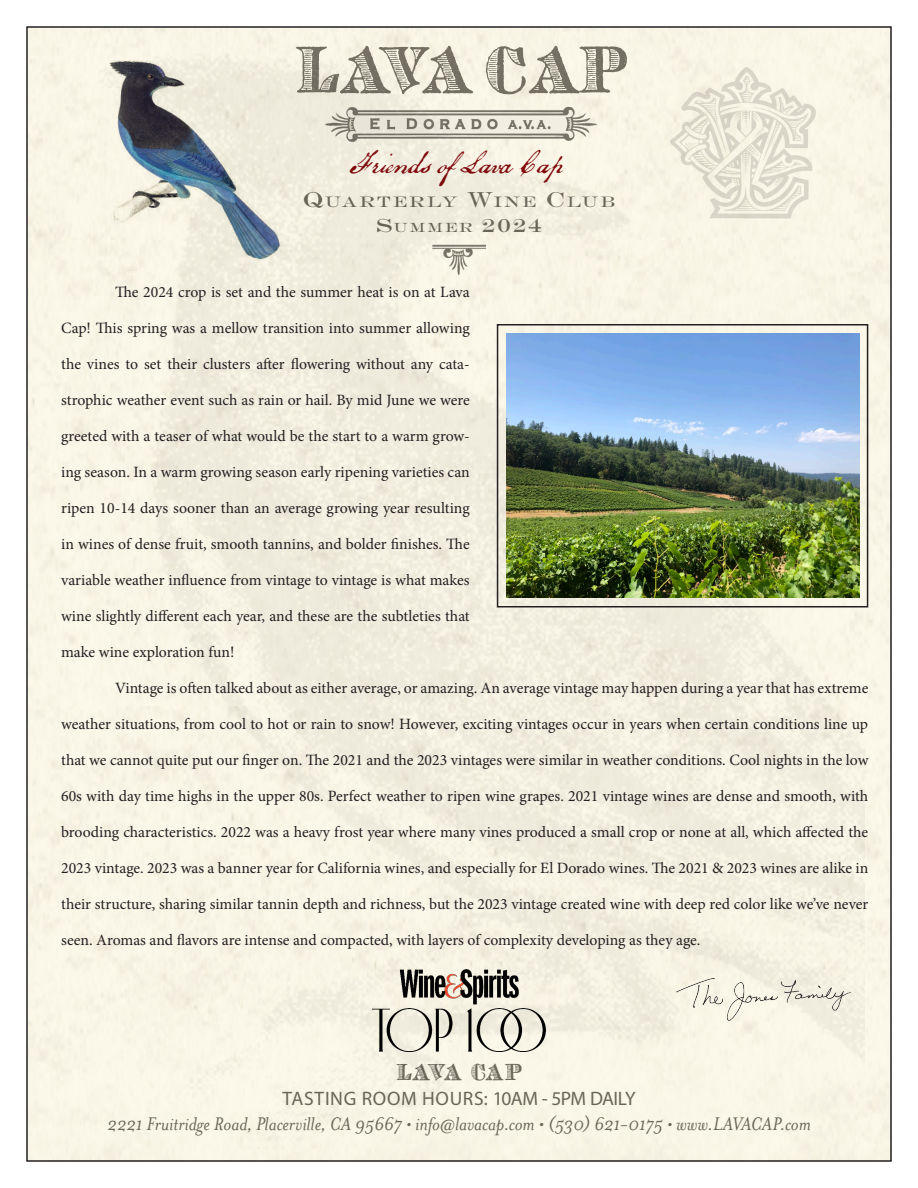
<style>
.page{position:relative;width:918px;height:1188px;background:#fff}
.page>*{position:absolute;margin:0;border:0;box-sizing:border-box;transform-origin:0 0}
.t1{font:31.5px "P22 Declaration Pro";letter-spacing:.01em;color:#82080b}
.t2{font:22.5px "Archive Copperplate Head";letter-spacing:-.015em;color:#686658}
.t3{font:italic 21px "Mrs Eaves OT";letter-spacing:-.005em;color:#686658}
.t4{font:21px "Engravure AT";color:#686658}
.t5{font:19.5px "Myriad Pro";letter-spacing:.03em;color:#686658}
.t6{font:16.8px "Engravure AT";letter-spacing:.105em;color:#686658}
.t7{font:15.75px "Minion Pro";color:#231f20}
.s1{font-size:24px}
.s2{font-size:14.7px}
</style>
<div class="page">
<div style="left:29px;top:29px;width:860px;height:1130px;background:#f9f6e7"></div>
<img style="left:26px;top:26px;width:839px;height:1123px">
<img style="left:373px;top:969px;width:172px;height:82px">
<div style="left:497px;top:324px;width:371px;height:284px;border:2px solid #231f20"></div>
<img style="left:507px;top:333px;width:352px;height:265px">
<svg style="left:407px;top:1123px;width:4px;height:4px"></svg>
<svg style="left:540px;top:1123px;width:3px;height:4px"></svg>
<svg style="left:668px;top:1123px;width:4px;height:4px"></svg>
<p class="t1" style="left:350px;top:144px;width:215px">Friends ofLava Cap</p>
<p class="t6" style="left:303px;top:192px;width:314px"><span class="s1">Q</span>UARTERLY <span class="s1">W</span>INE <span class="s1">C</span>LUB</p>
<p class="t4" style="left:376px;top:214px;width:167px">S<span class="s2">UMMER</span> 2024</p>
<p class="t7" style="left:115px;top:281px;width:356px">The 2024 crop is set and the summer heat is on at Lava</p>
<p class="t7" style="left:61px;top:317px;width:410px">Cap! This spring was a mellow transition into summer allowing</p>
<p class="t7" style="left:61px;top:353px;width:410px">the vines to set their clusters after flowering without any cata-</p>
<p class="t7" style="left:61px;top:389px;width:410px">strophic weather event such as rain or hail. By mid June we were</p>
<p class="t7" style="left:61px;top:425px;width:410px">greeted with a teaser of what would be the start to a warm grow-</p>
<p class="t7" style="left:61px;top:461px;width:410px">ing season. In a warm growing season early ripening varieties can</p>
<p class="t7" style="left:61px;top:497px;width:410px">ripen 10-14 days sooner than an average growing year resulting</p>
<p class="t7" style="left:61px;top:533px;width:410px">in wines of dense fruit, smooth tannins, and bolder finishes. The</p>
<p class="t7" style="left:61px;top:569px;width:410px">variable weather influence from vintage to vintage is what makes</p>
<p class="t7" style="left:61px;top:605px;width:410px">wine slightly different each year, and these are the subtleties that</p>
<p class="t7" style="left:61px;top:641px;width:175px">make wine exploration fun!</p>
<p class="t7" style="left:115px;top:677px;width:755px">Vintage is often talked about as either average, or amazing. An average vintage may happen during a year that has extreme</p>
<p class="t7" style="left:61px;top:713px;width:809px">weather situations, from cool to hot or rain to snow! However, exciting vintages occur in years when certain conditions line up</p>
<p class="t7" style="left:61px;top:749px;width:809px">that we cannot quite put our finger on. The 2021 and the 2023 vintages were similar in weather conditions. Cool nights in the low</p>
<p class="t7" style="left:61px;top:785px;width:809px">60s with day time highs in the upper 80s. Perfect weather to ripen wine grapes. 2021 vintage wines are dense and smooth, with</p>
<p class="t7" style="left:61px;top:821px;width:809px">brooding characteristics. 2022 was a heavy frost year where many vines produced a small crop or none at all, which affected the</p>
<p class="t7" style="left:61px;top:857px;width:809px">2023 vintage. 2023 was a banner year for California wines, and especially for El Dorado wines. The 2021 &amp; 2023 wines are alike in</p>
<p class="t7" style="left:61px;top:893px;width:809px">their structure, sharing similar tannin depth and richness, but the 2023 vintage created wine with deep red color like we’ve never</p>
<p class="t7" style="left:61px;top:929px;width:641px">seen. Aromas and flavors are intense and compacted, with layers of complexity developing as they age.</p>
<p class="t2" style="left:396px;top:1063px;width:127px">LAVA CAP</p>
<p class="t5" style="left:282px;top:1087px;width:355px">TASTING ROOM HOURS: 10AM - 5PM DAILY</p>
<p class="t3" style="left:107px;top:1113px;width:705px">2221 Fruitridge Road, Placerville, CA 95667 info@lavacap.com (530) 621-0175 www.LAVACAP.com</p>
</div>
